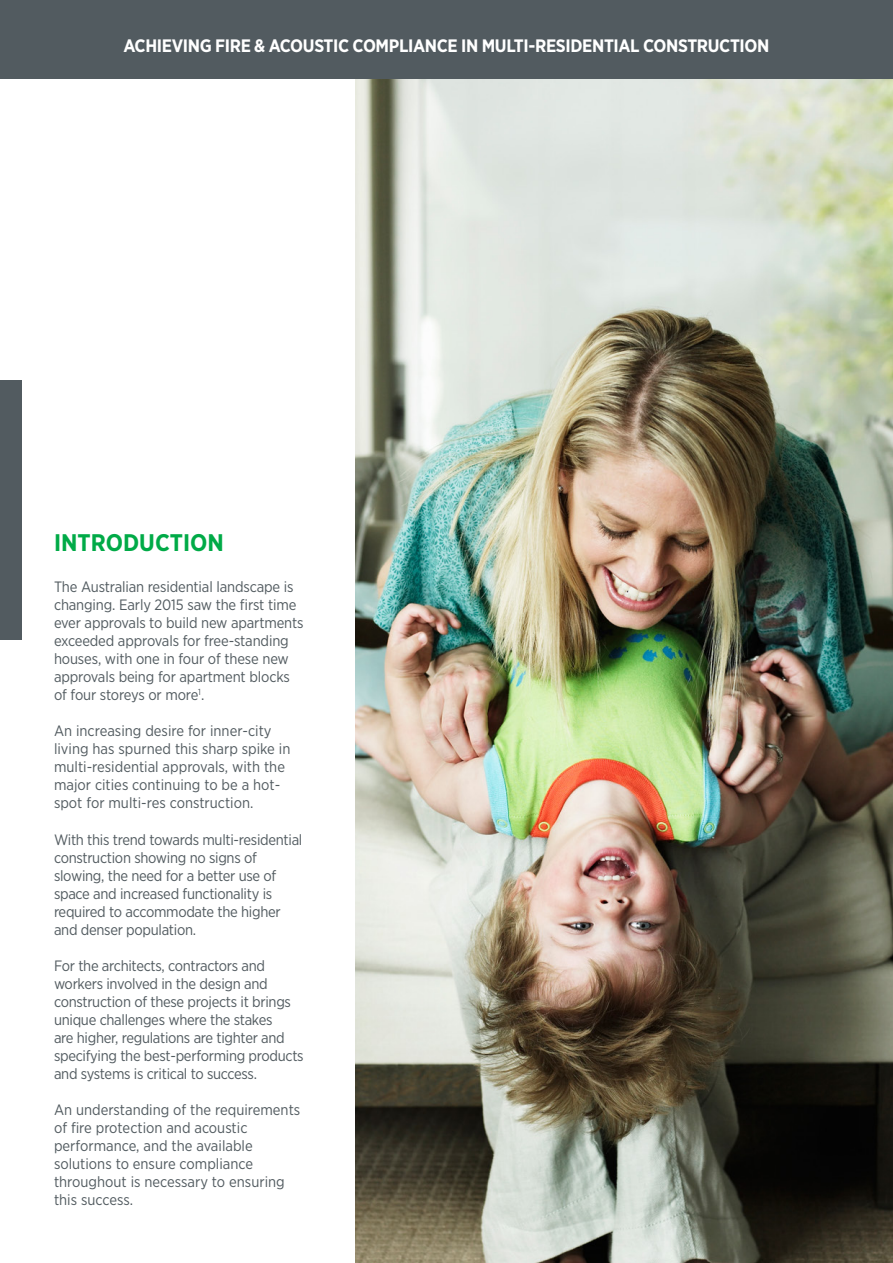
<style>
.page{position:relative;width:893px;height:1263px;background:#fff}
.page>*{position:absolute;margin:0;border:0;box-sizing:border-box;transform-origin:0 0}
.t1{font:700 24px "Gotham Narrow";color:#00aa47}
.t2{font:700 18px "Gotham Narrow";letter-spacing:-.02em;color:#fff}
.t3{font:15px/18px "Gotham Narrow";letter-spacing:-.02em;color:#525b60}
.t4{font:15px/18px "Gotham Narrow";color:#525b60}
</style>
<div class="page">
<img style="left:356px;top:79px;width:537px;height:1184px">
<div style="left:0;top:0;width:893px;height:79px;background:#525b60"></div>
<div style="left:0;top:381px;width:21px;height:259px;background:#525b60"></div>
<p class="t2" style="left:123px;top:34px;width:647px">ACHIEVING FIRE &amp; ACOUSTIC COMPLIANCE IN MULTI-RESIDENTIAL CONSTRUCTION</p>
<h1 class="t1" style="left:54px;top:527px;width:171px">INTRODUCTION</h1>
<p class="t3" style="left:54px;top:578px;width:251px">The Australian residential landscape is changing. Early 2015 saw the first time ever approvals to build new apartments exceeded approvals for free-standing houses, with one in four of these new approvals being for apartment blocks of four storeys or more<sup>1</sup>.</p>
<p class="t4" style="left:54px;top:722px;width:238px">An increasing desire for inner-city living has spurned this sharp spike in multi-residential approvals, with the major cities continuing to be a hot&shy;spot for multi-res construction.</p>
<p class="t3" style="left:54px;top:830px;width:250px">With this trend towards multi-residential construction showing no signs of slowing, the need for a better use of space and increased functionality is required to accommodate the higher and denser population.</p>
<p class="t3" style="left:54px;top:956px;width:251px">For the architects, contractors and workers involved in the design and construction of these projects it brings unique challenges where the stakes<br>are higher, regulations are tighter and specifying the best-performing products and systems is critical to success.</p>
<p class="t4" style="left:54px;top:1100px;width:248px">An understanding of the requirements of fire protection and acoustic performance, and the available solutions to ensure compliance throughout is necessary to ensuring this success.</p>
</div>
